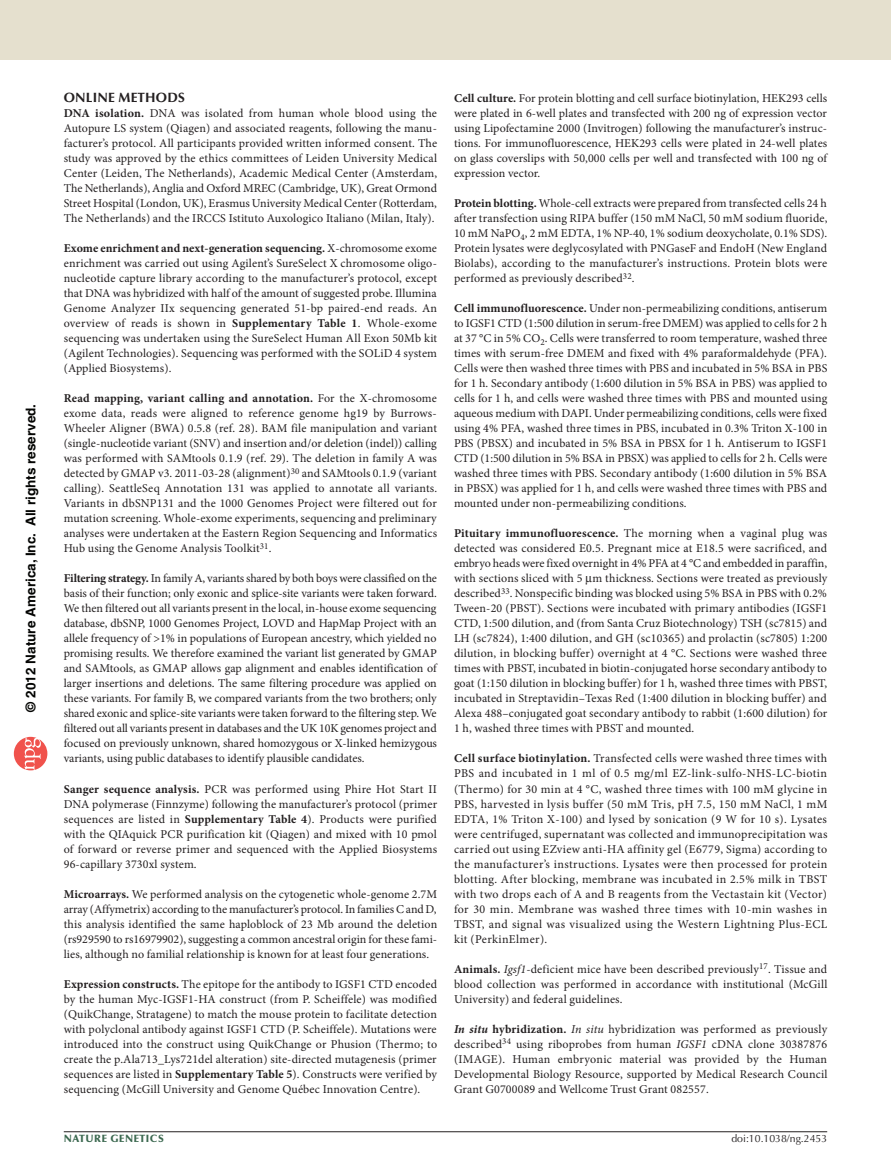
<style>
.page{position:relative;width:891px;height:1175px;background:#fff}
.page>*{position:absolute;margin:0;border:0;box-sizing:border-box;transform-origin:0 0}
.t1{font:700 13.5px "Helvetica";color:#040503}
.t2{font:700 13.5px "Optima LT Std";letter-spacing:.01em;color:#231f20}
.t3{font:12px/15px "Minion Pro";letter-spacing:.01em;color:#231f20;text-align:justify}
.t4{font:10.5px "Optima LT Std";color:#231f20}
.t5{font:900 10.5px "Optima LT Std";letter-spacing:.05em;color:#3b684f}
.s1{font-weight:700}
.s2{font-style:italic}
.s3{font-weight:700;font-style:italic}
</style>
<div class="page">
<svg style="left:14px;top:737px;width:33px;height:33px"></svg>
<hr style="left:64px;top:1131px;width:763px;height:1px;background:#231f20">
<div style="left:0;top:0;width:891px;height:60px;background:#e5e0ce"></div>
<p class="t1" style="left:23px;top:712px;width:309px;rotate:-90deg">© 2012 Nature America, Inc. All rights reserved.</p>
<p class="t2" style="left:64px;top:90px;width:123px">ONLINE METHODS</p>
<p class="t3" style="left:64px;top:106px;width:375px"><span class="s1">DNA isolation.</span> DNA was isolated from human whole blood using the Autopure LS system (Qiagen) and associated reagents, following the manu&shy;facturer’s protocol. All participants provided written informed consent. The study was approved by the ethics committees of Leiden University Medical Center (Leiden, The Netherlands), Academic Medical Center (Amsterdam, The Netherlands), Anglia and Oxford MREC (Cambridge, UK), Great Ormond Street Hospital (London, UK), Erasmus University Medical Center (Rotterdam, The Netherlands) and the IRCCS Istituto Auxologico Italiano (Milan, Italy).</p>
<p class="t3" style="left:64px;top:241px;width:375px;text-align:left"><span class="s1">Exome enrichment and next-generation sequencing.</span> X-chromosome exome enrichment was carried out using Agilent’s SureSelect X chromosome oligo&shy;nucleotide capture library according to the manufacturer’s protocol, except that DNA was hybridized with half of the amount of suggested probe. Illumina Genome Analyzer IIx sequencing generated 51-bp paired-end reads. An overview of reads is shown in <span class="s1">Supplementary Table 1</span>. Whole-exome sequencing was undertaken using the SureSelect Human All Exon 50Mb kit (Agilent Technologies). Sequencing was performed with the SOLiD 4 system (Applied Biosystems).</p>
<p class="t3" style="left:64px;top:391px;width:375px"><span class="s1">Read mapping, variant calling and annotation.</span> For the X-chromosome exome data, reads were aligned to reference genome hg19 by Burrows-Wheeler Aligner (BWA) 0.5.8 (ref. 28). BAM file manipulation and variant (single-nucleotide variant (SNV) and insertion and/or deletion (indel)) calling was performed with SAMtools 0.1.9 (ref. 29). The deletion in family A was detected by GMAP v3. 2011-03-28 (alignment)<sup>30</sup> and SAMtools 0.1.9 (variant calling). SeattleSeq Annotation 131 was applied to annotate all variants.<br>Variants in dbSNP131 and the 1000 Genomes Project were filtered out for mutation screening. Whole-exome experiments, sequencing and preliminary analyses were undertaken at the Eastern Region Sequencing and Informatics Hub using the Genome Analysis Toolkit<sup>31</sup>.</p>
<p class="t3" style="left:64px;top:571px;width:375px"><span class="s1">Filtering strategy.</span> In family A, variants shared by both boys were classified on the basis of their function; only exonic and splice-site variants were taken forward.<br>We then filtered out all variants present in the local, in-house exome sequencing database, dbSNP, 1000 Genomes Project, LOVD and HapMap Project with an allele frequency of &gt;1% in populations of European ancestry, which yielded no promising results. We therefore examined the variant list generated by GMAP and SAMtools, as GMAP allows gap alignment and enables identification of larger insertions and deletions. The same filtering procedure was applied on these variants. For family B, we compared variants from the two brothers; only shared exonic and splice-site variants were taken forward to the filtering step. We filtered out all variants present in databases and the UK 10K genomes project and focused on previously unknown, shared homozygous or X-linked hemizygous variants, using public databases to identify plausible candidates.</p>
<p class="t3" style="left:64px;top:781px;width:375px"><span class="s1">Sanger sequence analysis.</span> PCR was performed using Phire Hot Start II DNA polymerase (Finnzyme) following the manufacturer’s protocol (primer sequences are listed in <span class="s1">Supplementary Table 4</span>). Products were purified with the QIAquick PCR purification kit (Qiagen) and mixed with 10 pmol of forward or reverse primer and sequenced with the Applied Biosystems 96-capillary 3730xl system.</p>
<p class="t3" style="left:64px;top:886px;width:375px"><span class="s1">Microarrays.</span> We performed analysis on the cytogenetic whole-genome 2.7M array (Affymetrix) according to the manufacturer’s protocol. In families C and D, this analysis identified the same haploblock of 23 Mb around the deletion (rs929590 to rs16979902), suggesting a common ancestral origin for these fami&shy;lies, although no familial relationship is known for at least four generations.</p>
<p class="t3" style="left:64px;top:976px;width:375px"><span class="s1">Expression constructs.</span> The epitope for the antibody to IGSF1 CTD encoded by the human Myc-IGSF1-HA construct (from P. Scheiffele) was modified (QuikChange, Stratagene) to match the mouse protein to facilitate detection with polyclonal antibody against IGSF1 CTD (P. Scheiffele). Mutations were introduced into the construct using QuikChange or Phusion (Thermo; to create the p.Ala713_Lys721del alteration) site-directed mutagenesis (primer sequences are listed in <span class="s1">Supplementary Table 5</span>). Constructs were verified by sequencing (McGill University and Genome Québec Innovation Centre).</p>
<p class="t3" style="left:454px;top:91px;width:375px"><span class="s1">Cell culture.</span> For protein blotting and cell surface biotinylation, HEK293 cells were plated in 6-well plates and transfected with 200 ng of expression vector using Lipofectamine 2000 (Invitrogen) following the manufacturer’s instruc&shy;tions. For immunofluorescence, HEK293 cells were plated in 24-well plates on glass coverslips with 50,000 cells per well and transfected with 100 ng of expression vector.</p>
<p class="t3" style="left:454px;top:196px;width:375px"><span class="s1">Protein blotting.</span> Whole-cell extracts were prepared from transfected cells 24 h after transfection using RIPA buffer (150 mM NaCl, 50 mM sodium fluoride, 10 mM NaPO<sub>4</sub>, 2 mM EDTA, 1% NP-40, 1% sodium deoxycholate, 0.1% SDS).<br>Protein lysates were deglycosylated with PNGaseF and EndoH (New England Biolabs), according to the manufacturer’s instructions. Protein blots were performed as previously described<sup>32</sup>.</p>
<p class="t3" style="left:454px;top:301px;width:375px"><span class="s1">Cell immunofluorescence.</span> Under non-permeabilizing conditions, antiserum to IGSF1 CTD (1:500 dilution in serum-free DMEM) was applied to cells for 2 h at 37 °C in 5% CO<sub>2</sub>. Cells were transferred to room temperature, washed three times with serum-free DMEM and fixed with 4% paraformaldehyde (PFA).<br>Cells were then washed three times with PBS and incubated in 5% BSA in PBS for 1 h. Secondary antibody (1:600 dilution in 5% BSA in PBS) was applied to cells for 1 h, and cells were washed three times with PBS and mounted using aqueous medium with DAPI. Under permeabilizing conditions, cells were fixed using 4% PFA, washed three times in PBS, incubated in 0.3% Triton X-100 in PBS (PBSX) and incubated in 5% BSA in PBSX for 1 h. Antiserum to IGSF1<br>CTD (1:500 dilution in 5% BSA in PBSX) was applied to cells for 2 h. Cells were washed three times with PBS. Secondary antibody (1:600 dilution in 5% BSA in PBSX) was applied for 1 h, and cells were washed three times with PBS and mounted under non-permeabilizing conditions.</p>
<p class="t3" style="left:454px;top:526px;width:375px"><span class="s1">Pituitary immunofluorescence.</span> The morning when a vaginal plug was detected was considered E0.5. Pregnant mice at E18.5 were sacrificed, and embryo heads were fixed overnight in 4% PFA at 4 °C and embedded in paraffin, with sections sliced with 5 m thickness. Sections were treated as previously described<sup>33</sup>. Nonspecific binding was blocked using 5% BSA in PBS with 0.2% Tween-20 (PBST). Sections were incubated with primary antibodies (IGSF1<br>CTD, 1:500 dilution, and (from Santa Cruz Biotechnology) TSH (sc7815) and LH (sc7824), 1:400 dilution, and GH (sc10365) and prolactin (sc7805) 1:200 dilution, in blocking buffer) overnight at 4 °C. Sections were washed three times with PBST, incubated in biotin-conjugated horse secondary antibody to goat (1:150 dilution in blocking buffer) for 1 h, washed three times with PBST, incubated in Streptavidin–Texas Red (1:400 dilution in blocking buffer) and Alexa 488–conjugated goat secondary antibody to rabbit (1:600 dilution) for 1 h, washed three times with PBST and mounted.</p>
<p class="t3" style="left:454px;top:751px;width:375px"><span class="s1">Cell surface biotinylation.</span> Transfected cells were washed three times with PBS and incubated in 1 ml of 0.5 mg/ml EZ-link-sulfo-NHS-LC-biotin (Thermo) for 30 min at 4 °C, washed three times with 100 mM glycine in PBS, harvested in lysis buffer (50 mM Tris, pH 7.5, 150 mM NaCl, 1 mM EDTA, 1% Triton X-100) and lysed by sonication (9 W for 10 s). Lysates were centrifuged, supernatant was collected and immunoprecipitation was carried out using EZview anti-HA affinity gel (E6779, Sigma) according to the manufacturer’s instructions. Lysates were then processed for protein blotting. After blocking, membrane was incubated in 2.5% milk in TBST with two drops each of A and B reagents from the Vectastain kit (Vector) for 30 min. Membrane was washed three times with 10-min washes in TBST, and signal was visualized using the Western Lightning Plus-ECL kit (PerkinElmer).</p>
<p class="t3" style="left:454px;top:961px;width:375px"><span class="s1">Animals.</span> <span class="s2">Igsf1</span>-deficient mice have been described previously<sup>17</sup>. Tissue and blood collection was performed in accordance with institutional (McGill University) and federal guidelines.</p>
<p class="t3" style="left:454px;top:1021px;width:375px"><span class="s3">In situ</span> <span class="s1">hybridization.</span> <span class="s2">In situ</span> hybridization was performed as previously described<sup>34</sup> using riboprobes from human <span class="s2">IGSF1</span> cDNA clone 30387876 (IMAGE). Human embryonic material was provided by the Human Developmental Biology Resource, supported by Medical Research Council Grant G0700089 and Wellcome Trust Grant 082557.</p>
<p class="t5" style="left:64px;top:1132px;width:102px">NATURE GENETICS</p>
<p class="t4" style="left:731px;top:1132px;width:97px">doi:10.1038/ng.2453</p>
</div>
